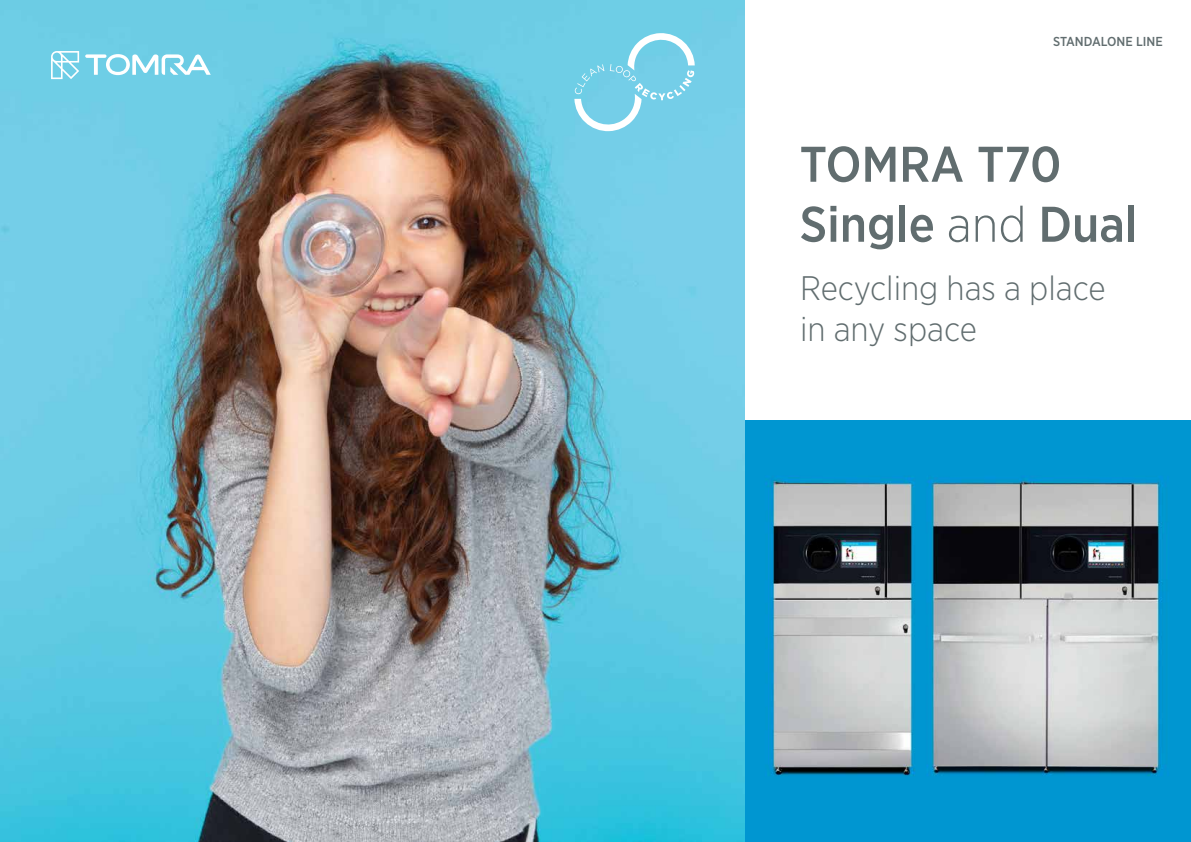
<style>
.page{position:relative;width:1191px;height:842px;background:#fff}
.page>*{position:absolute;margin:0;border:0;box-sizing:border-box;transform-origin:0 0}
.t1{font:500 50px/60px "Gotham Narrow";color:#616d6f}
.t2{font:300 34px/40.8px "Gotham Narrow";color:#616d6f}
.t3{font:500 13px "Gotham Narrow";color:#616d6f}
.s1{font-weight:300}
</style>
<div class="page">
<img style="left:744px;top:420px;width:447px;height:422px">
<img style="left:0;top:0;width:744px;height:842px">
<svg style="left:85px;top:54px;width:126px;height:21px"></svg>
<svg style="left:51px;top:51px;width:28px;height:28px"></svg>
<svg style="left:574px;top:33px;width:120px;height:98px"></svg>
<p class="t3" style="left:1053px;top:33px;width:111px">STANDALONE LINE</p>
<h1 class="t1" style="left:799px;top:133px;width:339px">TOMRA T70<br>Single <span class="s1">and</span> Dual</h1>
<p class="t2" style="left:800px;top:267px;width:307px">Recycling has a place in any space</p>
</div>
